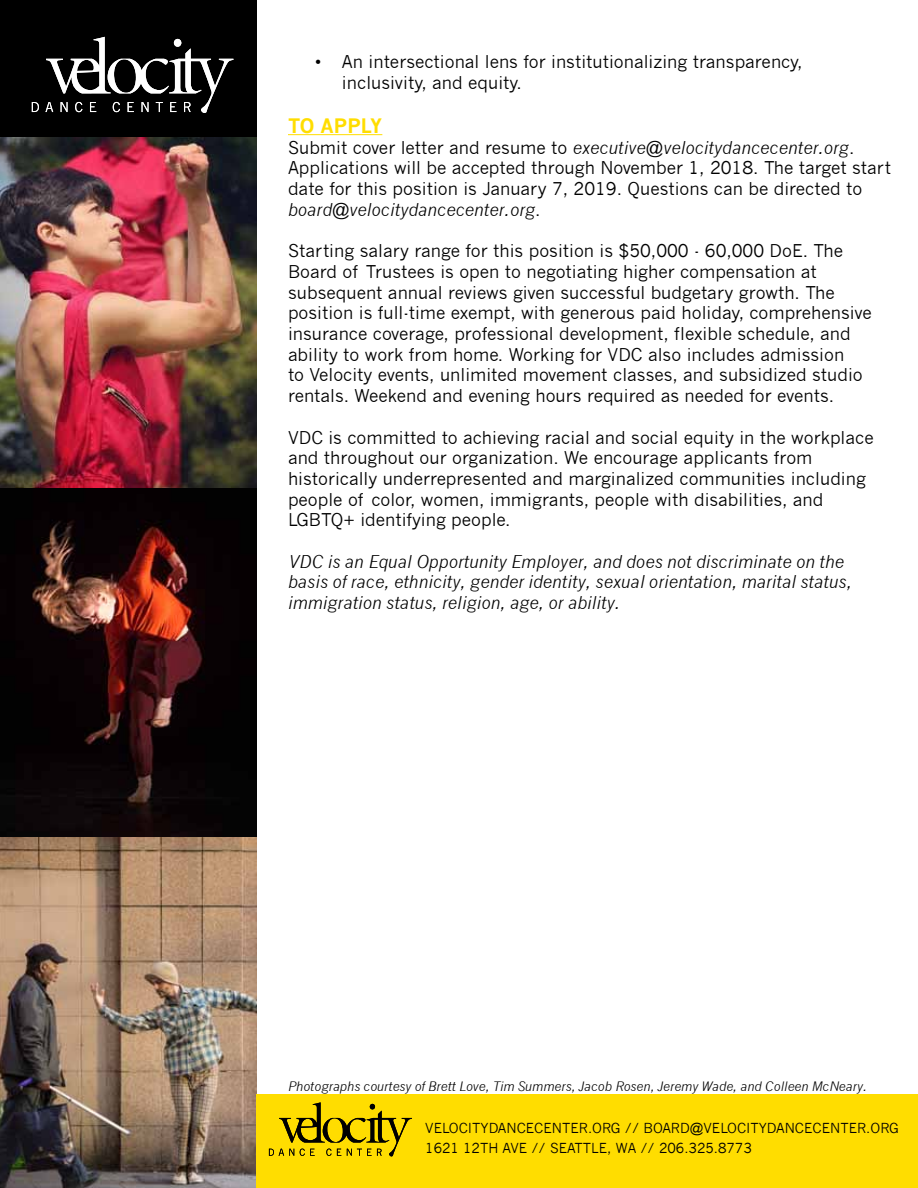
<style>
.page{position:relative;width:918px;height:1188px;background:#fff}
.page>*{position:absolute;margin:0;border:0;box-sizing:border-box;transform-origin:0 0}
.t1{font:700 19.5px "News Gothic";color:#fd0}
.t2{font:17.25px/20.7px "News Gothic";color:#000}
.t3{font:italic 17.25px/20.7px "News Gothic";color:#000}
.t4{font:13.5px/19.5px "News Gothic";color:#000}
.t5{font:italic 12.75px "News Gothic";color:#000}
.s1{font-style:italic}
</style>
<div class="page">
<img style="left:0;top:137px;width:257px;height:1051px">
<div style="left:0;top:0;width:256px;height:137px;background:#000"></div>
<svg style="left:31px;top:36px;width:203px;height:77px"></svg>
<hr style="left:288px;top:134px;width:94px;height:1px;background:#fd0">
<div style="left:257px;top:1094px;width:661px;height:94px;background:#fd0"></div>
<svg style="left:268px;top:1102px;width:144px;height:55px"></svg>
<p class="t2" style="left:342px;top:52px;width:462px;text-indent:-27px">• An intersectional lens for institutionalizing transparency, inclusivity, and equity.</p>
<p class="t1" style="left:288px;top:114px;width:95px">TO APP LY</p>
<p class="t2" style="left:288px;top:137px;width:604px">Submit cover letter and resume to <span class="s1">executive@velocitydancecenter.org</span>.<br>Applications will be accepted through November 1, 2018. The target start date for this position is January 7, 2019. Questions can be directed to <span class="s1">board@velocitydancecenter.org</span>.</p>
<p class="t2" style="left:288px;top:241px;width:585px">Starting salary range for this position is $50,000 - 60,000 DoE. The Board of Trustees is open to negotiating higher compensation at subsequent annual reviews given successful budgetary growth. The position is full-time exempt, with generous paid holiday, comprehensive insurance coverage, professional development, flexible schedule, and ability to work from home. Working for VDC also includes admission<br>to Velocity events, unlimited movement classes, and subsidized studio rentals. Weekend and evening hours required as needed for events.</p>
<p class="t2" style="left:288px;top:427px;width:587px">VDC is committed to achieving racial and social equity in the workplace and throughout our organization. We encourage applicants from historically underrepresented and marginalized communities including people of color, women, immigrants, people with disabilities, and LGBTQ+ identifying people.</p>
<p class="t3" style="left:288px;top:551px;width:566px">VDC is an Equal Opportunity Employer, and does not discriminate on the basis of race, ethnicity, gender identity, sexual orientation, marital status, immigration status, religion, age, or ability.</p>
<p class="t5" style="left:288px;top:1078px;width:581px">Photographs courtesy of Brett Love, Tim Summers, Jacob Rosen, Jeremy Wade, and Colleen McNeary.</p>
<p class="t4" style="left:425px;top:1119px;width:475px">VELOCITYDANCECENTER.ORG // BOARD@VELOCITYDANCECENTER.ORG<br>1621 12TH AVE // SEATTLE, WA // 206.325.8773</p>
</div>
